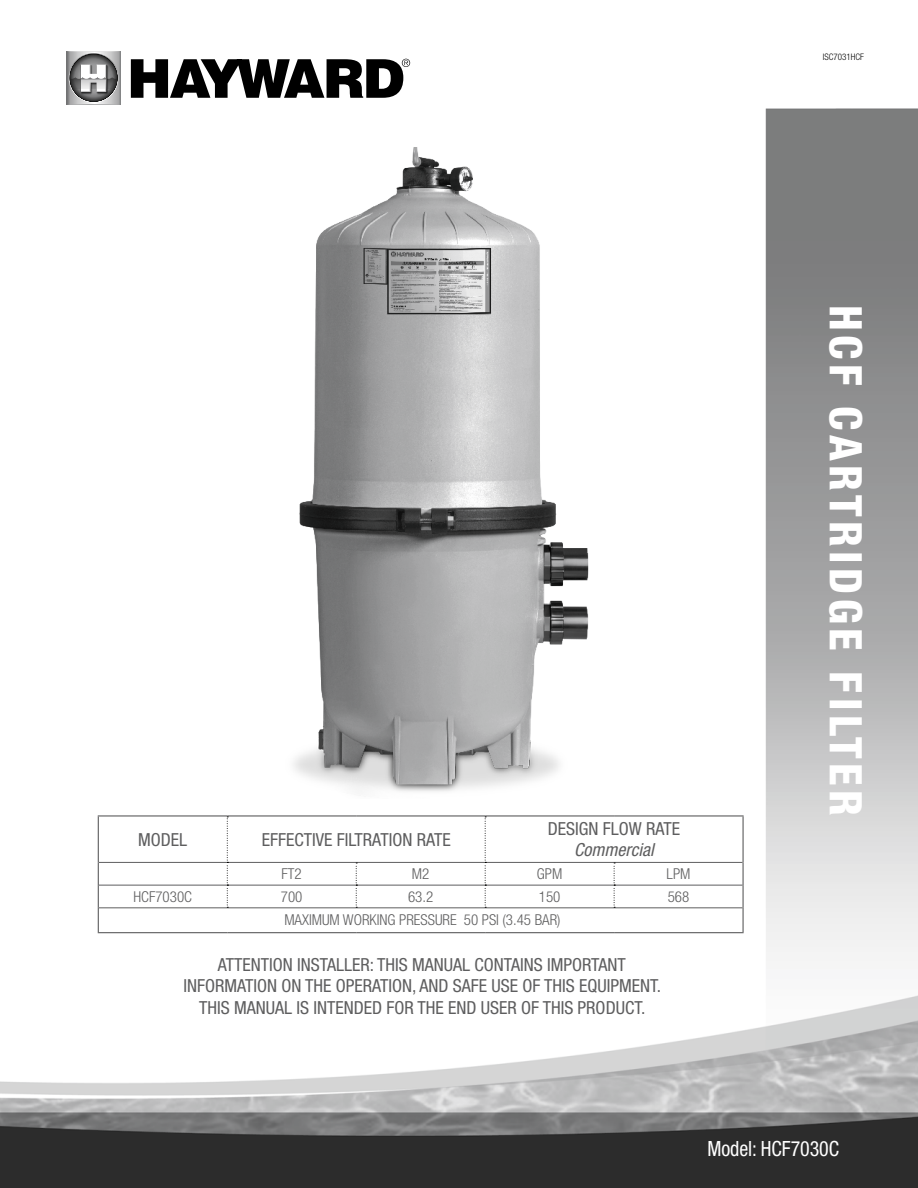
<style>
.page{position:relative;width:918px;height:1188px;background:#fff}
.page>*{position:absolute;margin:0;border:0;box-sizing:border-box;transform-origin:0 0}
.t1{font:800 condensed 45px "Helvetica Neue LT Std";letter-spacing:.1em;color:#fff}
.t2{font:condensed 21px "Helvetica Neue LT Std";letter-spacing:-.005em;color:#fff;scale:.95 1}
.t3{font:condensed 18px/21.6px "Helvetica Neue LT Std";color:#5e5e5f;text-align:center}
.t4{font:italic condensed 18px "Helvetica Neue LT Std";color:#5e5e5f}
.t5{font:300 condensed 15px "Helvetica Neue LT Std";color:#5e5e5f}
.t6{font:300 condensed 9px "Helvetica Neue LT Std";color:#000}
</style>
<div class="page">
<img style="left:0;top:58px;width:918px;height:1130px">
<img style="left:272px;top:136px;width:348px;height:662px">
<hr style="left:98px;top:815px;width:129px;height:2px;background:#5e5e5f">
<hr style="left:98px;top:817px;width:1px;height:45px;background:#5e5e5f">
<hr style="left:227px;top:815px;width:129px;height:2px;background:#5e5e5f">
<hr style="left:356px;top:815px;width:129px;height:2px;background:#5e5e5f">
<hr style="left:485px;top:815px;width:129px;height:2px;background:#5e5e5f">
<hr style="left:614px;top:815px;width:130px;height:2px;background:#5e5e5f">
<hr style="left:742px;top:817px;width:2px;height:45px;background:#5e5e5f">
<hr style="left:742px;top:862px;width:2px;height:23px;background:#5e5e5f">
<hr style="left:742px;top:885px;width:2px;height:23px;background:#5e5e5f">
<svg style="left:98px;top:862px;width:1px;height:70px"></svg>
<hr style="left:742px;top:908px;width:2px;height:24px;background:#5e5e5f">
<hr style="left:98px;top:932px;width:129px;height:1px;background:#5e5e5f">
<hr style="left:227px;top:932px;width:129px;height:1px;background:#5e5e5f">
<hr style="left:356px;top:932px;width:129px;height:1px;background:#5e5e5f">
<hr style="left:485px;top:932px;width:129px;height:1px;background:#5e5e5f">
<hr style="left:614px;top:932px;width:130px;height:1px;background:#5e5e5f">
<hr style="left:99px;top:862px;width:128px;height:1px;background:#5e5e5f">
<hr style="left:228px;top:862px;width:128px;height:1px;background:#5e5e5f">
<hr style="left:356px;top:862px;width:129px;height:1px;background:#5e5e5f">
<hr style="left:486px;top:862px;width:128px;height:1px;background:#5e5e5f">
<hr style="left:614px;top:862px;width:129px;height:1px;background:#5e5e5f">
<hr style="left:99px;top:885px;width:128px;height:1px;background:#5e5e5f">
<hr style="left:228px;top:885px;width:128px;height:1px;background:#5e5e5f">
<hr style="left:357px;top:885px;width:128px;height:1px;background:#5e5e5f">
<hr style="left:486px;top:885px;width:128px;height:1px;background:#5e5e5f">
<hr style="left:614px;top:885px;width:129px;height:1px;background:#5e5e5f">
<hr style="left:99px;top:908px;width:128px;height:1px;background:#5e5e5f">
<hr style="left:227px;top:908px;width:129px;height:1px;background:#5e5e5f">
<hr style="left:356px;top:908px;width:129px;height:1px;background:#5e5e5f">
<hr style="left:485px;top:908px;width:129px;height:1px;background:#5e5e5f">
<hr style="left:614px;top:908px;width:129px;height:1px;background:#5e5e5f">
<svg style="left:227px;top:817px;width:1px;height:91px"></svg>
<svg style="left:356px;top:863px;width:1px;height:45px"></svg>
<svg style="left:485px;top:817px;width:1px;height:91px"></svg>
<svg style="left:614px;top:863px;width:1px;height:45px"></svg>
<svg style="left:131px;top:59px;width:279px;height:39px"></svg>
<img style="left:63px;top:53px;width:65px;height:61px">
<svg style="left:70px;top:65px;width:47px;height:27px"></svg>
<svg style="left:66px;top:103px;width:55px;height:2px"></svg>
<svg style="left:66px;top:51px;width:55px;height:2px"></svg>
<p class="t6" style="left:823px;top:52px;width:43px">ISC7031HCF</p>
<p class="t3" style="left:138px;top:828px;width:51px">MODEL</p>
<p class="t3" style="left:262px;top:828px;width:190px">EFFECTIVE FILTRATION RATE</p>
<p class="t3" style="left:548px;top:818px;width:134px">DESIGN FLOW RATE</p>
<p class="t4" style="left:574px;top:840px;width:81px">Commercial</p>
<p class="t5" style="left:282px;top:865px;width:22px">FT2</p>
<p class="t5" style="left:412px;top:865px;width:19px">M2</p>
<p class="t5" style="left:537px;top:865px;width:27px">GPM</p>
<p class="t5" style="left:667px;top:865px;width:25px">LPM</p>
<p class="t5" style="left:133px;top:888px;width:60px">HCF7030C</p>
<p class="t5" style="left:281px;top:888px;width:23px">700</p>
<p class="t5" style="left:408px;top:888px;width:27px">63.2</p>
<p class="t5" style="left:539px;top:888px;width:23px">150</p>
<p class="t5" style="left:668px;top:888px;width:23px">568</p>
<p class="t5" style="left:284px;top:911px;width:278px">MAXIMUM WORKING PRESSURE 50 PSI (3.45 BAR)</p>
<p class="t3" style="left:183px;top:954px;width:479px">ATTENTION INSTALLER: THIS MANUAL CONTAINS IMPORTANT<br>INFORMATION ON THE OPERATION, AND SAFE USE OF THIS EQUIPMENT.<br>THIS MANUAL IS INTENDED FOR THE END USER OF THIS PRODUCT.</p>
<h1 class="t1" style="left:874px;top:305px;width:512px;rotate:90deg">HCF CARTRIDGE FILTER</h1>
<p class="t2" style="left:707px;top:1137px;width:140px">Model: HCF7030C</p>
</div>
